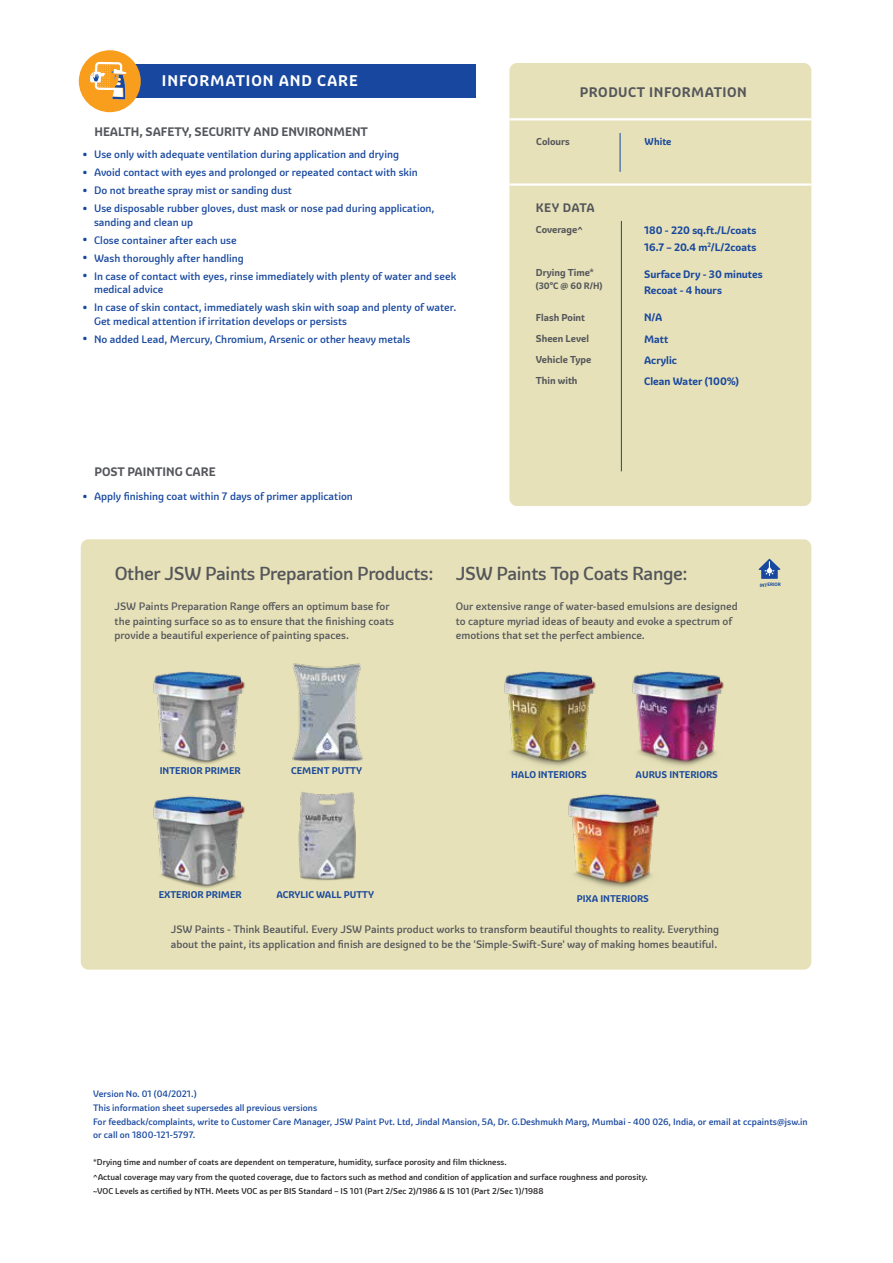
<style>
.page{position:relative;width:893px;height:1263px;background:#fff}
.page>*{position:absolute;margin:0;border:0;box-sizing:border-box;transform-origin:0 0}
.t1{font:500 18.3px "Graviola";letter-spacing:-.02em;color:#54565b}
.t2{font:700 15px "Graviola";letter-spacing:.06em;color:#fff}
.t3{font:700 13.5px "Graviola";letter-spacing:.04em;color:#54565b}
.t4{font:700 12px "Graviola";color:#54565b}
.t5{font:500 10.5px/13.5px "Graviola";color:#17479e}
.t6{font:500 10.5px/14.2px "Graviola";color:#54565b}
.t7{font:700 10.5px/21.1px "Graviola";color:#17479e}
.t8{font:700 9.75px/21.1px "Graviola";color:#54565b}
.t9{font:700 9.75px "Graviola";color:#17479e}
.t10{font:700 9.45px "Graviola";color:#1a499c}
.t11{font:500 9px/14.2px "Graviola";color:#17479e}
.t12{font:700 9px "Graviola";color:#54565b}
.t13{font:500 8.25px/14.2px "Graviola";color:#231f20}
.t14{font:700 4.65px "Graviola";letter-spacing:-.005em;color:#17479e}
.s1{font-size:16.5px}
</style>
<div class="page">
<div style="left:509px;top:63px;width:302px;height:443px;background:#e6e1b8;border-radius:8px"></div>
<hr style="left:509px;top:118px;width:302px;height:2px;background:#fff">
<hr style="left:509px;top:183px;width:302px;height:3px;background:#fff">
<div style="left:84px;top:65px;width:392px;height:33px;background:#17479e"></div>
<div style="left:79px;top:50px;width:62px;height:62px;background:#f99d1c;border-radius:50%"></div>
<svg style="left:90px;top:50px;width:36px;height:63px"></svg>
<hr style="left:620px;top:133px;width:1px;height:39px;background:#17479e">
<hr style="left:621px;top:221px;width:1px;height:250px;background:#17479e">
<div style="left:81px;top:539px;width:730px;height:430px;background:#e6e1b8;border-radius:8px"></div>
<svg style="left:758px;top:559px;width:22px;height:20px"></svg>
<img style="left:504px;top:671px;width:220px;height:95px">
<img style="left:568px;top:794px;width:92px;height:94px">
<img style="left:153px;top:671px;width:92px;height:93px">
<img style="left:292px;top:663px;width:71px;height:98px">
<img style="left:298px;top:792px;width:58px;height:89px">
<img style="left:153px;top:796px;width:92px;height:92px">
<h2 class="t2" style="left:162px;top:71px;width:197px">INFORMATION AND CARE</h2>
<p class="t4" style="left:94px;top:124px;width:275px">HEALTH, SAFETY, SECURITY AND ENVIRONMENT</p>
<p class="t5" style="left:82px;top:148px;width:318px"><span class="s1">•</span> Use only with adequate ventilation during application and drying</p>
<p class="t5" style="left:82px;top:166px;width:337px"><span class="s1">•</span> Avoid contact with eyes and prolonged or repeated contact with skin</p>
<p class="t5" style="left:82px;top:184px;width:212px"><span class="s1">•</span> Do not breathe spray mist or sanding dust</p>
<p class="t5" style="left:94px;top:202px;width:342px;text-indent:-12px"><span class="s1">•</span> Use disposable rubber gloves, dust mask or nose pad during application, sanding and clean up</p>
<p class="t5" style="left:82px;top:233px;width:156px"><span class="s1">•</span> Close container after each use</p>
<p class="t5" style="left:82px;top:251px;width:163px"><span class="s1">•</span> Wash thoroughly after handling</p>
<p class="t5" style="left:94px;top:269px;width:364px;text-indent:-12px"><span class="s1">•</span> In case of contact with eyes, rinse immediately with plenty of water and seek medical advice</p>
<p class="t5" style="left:94px;top:301px;width:364px;text-indent:-12px"><span class="s1">•</span> In case of skin contact, immediately wash skin with soap and plenty of water.<br>Get medical attention if irritation develops or persists</p>
<p class="t5" style="left:82px;top:332px;width:330px"><span class="s1">•</span> No added Lead, Mercury, Chromium, Arsenic or other heavy metals</p>
<p class="t4" style="left:94px;top:464px;width:123px">POST PAINTING CARE</p>
<p class="t5" style="left:82px;top:490px;width:272px"><span class="s1">•</span> Apply finishing coat within 7 days of primer application</p>
<p class="t3" style="left:580px;top:84px;width:169px">PRODUCT INFORMATION</p>
<p class="t8" style="left:536px;top:131px;width:35px">Colours</p>
<p class="t9" style="left:645px;top:135px;width:28px">White</p>
<p class="t4" style="left:536px;top:200px;width:60px">KEY DATA</p>
<p class="t8" style="left:536px;top:219px;width:48px">Coverage^</p>
<p class="t8" style="left:536px;top:262px;width:60px">Drying Time*</p>
<p class="t12" style="left:536px;top:280px;width:68px">(30°C @ 60 R/H)</p>
<p class="t8" style="left:536px;top:307px;width:57px">Flash Point<br>Sheen Level<br>Vehicle Type<br>Thin with</p>
<p class="t7" style="left:644px;top:222px;width:114px;line-height:16.5px">180 - 220 sq.ft./L/coats<br>16.7 – 20.4 m<sup>2</sup>/L/2coats</p>
<p class="t7" style="left:644px;top:266px;width:120px;line-height:16.6px">Surface Dry - 30 minutes<br>Recoat - 4 hours</p>
<p class="t7" style="left:644px;top:307px;width:96px">N/A<br>Matt<br>Acrylic<br>Clean Water (100%)</p>
<h1 class="t1" style="left:115px;top:562px;width:320px">Other JSW Paints Preparation Products:</h1>
<p class="t6" style="left:115px;top:599px;width:281px">JSW Paints Preparation Range offers an optimum base for the painting surface so as to ensure that the finishing coats provide a beautiful experience of painting spaces.</p>
<h1 class="t1" style="left:456px;top:562px;width:233px">JSW Paints Top Coats Range:</h1>
<p class="t6" style="left:456px;top:599px;width:283px">Our extensive range of water-based emulsions are designed to capture myriad ideas of beauty and evoke a spectrum of emotions that set the perfect ambience.</p>
<p class="t14" style="left:760px;top:582px;width:23px">INTERIOR</p>
<p class="t10" style="left:160px;top:765px;width:83px">INTERIOR PRIMER</p>
<p class="t10" style="left:291px;top:765px;width:72px">CEMENT PUTTY</p>
<p class="t10" style="left:511px;top:768px;width:77px">HALO INTERIORS</p>
<p class="t10" style="left:636px;top:768px;width:84px">AURUS INTERIORS</p>
<p class="t10" style="left:159px;top:889px;width:85px">EXTERIOR PRIMER</p>
<p class="t10" style="left:276px;top:889px;width:99px">ACRYLIC WALL PUTTY</p>
<p class="t10" style="left:577px;top:893px;width:74px">PIXA INTERIORS</p>
<p class="t6" style="left:171px;top:922px;width:550px">JSW Paints - Think Beautiful. Every JSW Paints product works to transform beautiful thoughts to reality. Everything about the paint, its application and finish are designed to be the 'Simple-Swift-Sure' way of making homes beautiful.</p>
<p class="t11" style="left:93px;top:1086px;width:716px">Version No. 01 (04/2021.)<br>This information sheet supersedes all previous versions<br>For feedback/complaints, write to Customer Care Manager, JSW Paint Pvt. Ltd, Jindal Mansion, 5A, Dr. G.Deshmukh Marg, Mumbai - 400 026, India, or email at ccpaints@jsw.in</p>
<p class="t11" style="left:93px;top:1128px;width:104px">or call on 1800-121-5797.</p>
<p class="t13" style="left:93px;top:1155px;width:556px">*Drying time and number of coats are dependent on temperature, humidity, surface porosity and film thickness.<br>^Actual coverage may vary from the quoted coverage, due to factors such as method and condition of application and surface roughness and porosity. ~VOC Levels as certified by NTH. Meets VOC as per BIS Standard – IS 101 (Part 2/Sec 2)/1986 &amp; IS 101 (Part 2/Sec 1)/1988</p>
</div>
